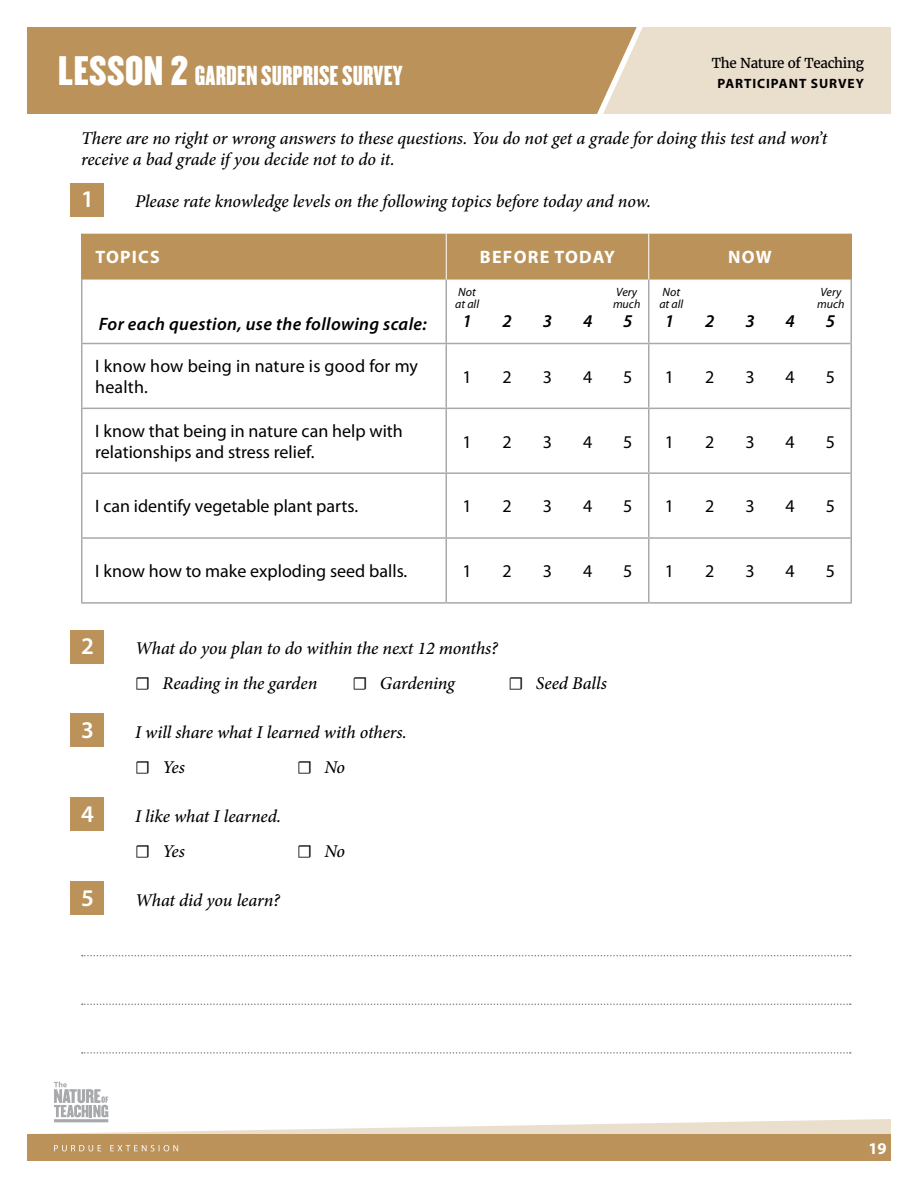
<style>
.page{position:relative;width:918px;height:1188px;background:#fff}
.page>*{position:absolute;margin:0;border:0;box-sizing:border-box;transform-origin:0 0}
.Page_Heading{font:36px "Champion HTF Welterweight";letter-spacing:.01em;color:#fff}
.t1{font:24px "Champion HTF Lightweight";color:#fff}
.WS-Heading{font:600 24px "Myriad Pro";color:#fff}
.WS-Body{font:600 24px "Myriad Pro";color:#fff}
.WS-Body-2{font:18px/21.6px "Myriad Pro";color:#000}
.WS-Body-3{font:italic 500 18px/21.6px "Minion Pro";letter-spacing:-.005em;color:#000}
.WS-Heading-2{font:italic 500 18px "Minion Pro";letter-spacing:-.005em;color:#000}
.WS-Body-4{font:italic 600 18px "Myriad Pro";letter-spacing:.02em;color:#000}
.WS-Body-5{font:700 18px "Myriad Pro";letter-spacing:.07em;color:#fff}
.t2{font:700 16.5px "Myriad Pro";color:#000}
.t3{font:700 16.5px "Myriad Pro";color:#fff}
.t4{font:13.5px "Merriweather";letter-spacing:-.025em;color:#000}
.t5{font:700 13.5px "Myriad Pro";letter-spacing:.07em;color:#000}
.t6{font:italic 12px/12px "Myriad Pro";color:#000}
</style>
<div class="page">
<div style="left:27px;top:27px;width:576px;height:87px;background:#bb935a"></div>
<svg style="left:603px;top:27px;width:288px;height:87px"></svg>
<div style="left:27px;top:1134px;width:864px;height:27px;background:#bb935a"></div>
<svg style="left:39px;top:1082px;width:852px;height:52px"></svg>
<svg style="left:54px;top:1145px;width:124px;height:6px"></svg>
<div style="left:70px;top:184px;width:34px;height:33px;background:#bb935a"></div>
<div style="left:70px;top:630px;width:34px;height:34px;background:#bb935a"></div>
<div style="left:70px;top:713px;width:34px;height:34px;background:#bb935a"></div>
<div style="left:70px;top:797px;width:34px;height:34px;background:#bb935a"></div>
<div style="left:70px;top:881px;width:34px;height:34px;background:#bb935a"></div>
<svg style="left:82px;top:955px;width:769px;height:1px"></svg>
<svg style="left:82px;top:1004px;width:769px;height:1px"></svg>
<svg style="left:82px;top:1052px;width:769px;height:2px"></svg>
<div style="left:82px;top:234px;width:768px;height:46px;background:#bb935a"></div>
<hr style="left:446px;top:234px;width:1px;height:46px;background:#fff">
<hr style="left:648px;top:234px;width:1px;height:46px;background:#fff">
<hr style="left:81px;top:343px;width:366px;height:1px;background:#a7a9ac">
<hr style="left:81px;top:408px;width:366px;height:1px;background:#a7a9ac">
<hr style="left:81px;top:472px;width:366px;height:2px;background:#a7a9ac">
<hr style="left:81px;top:537px;width:366px;height:2px;background:#a7a9ac">
<hr style="left:81px;top:602px;width:365px;height:2px;background:#a7a9ac">
<hr style="left:446px;top:280px;width:1px;height:63px;background:#a7a9ac">
<hr style="left:446px;top:344px;width:1px;height:64px;background:#a7a9ac">
<hr style="left:446px;top:409px;width:1px;height:63px;background:#a7a9ac">
<hr style="left:446px;top:474px;width:1px;height:63px;background:#a7a9ac">
<hr style="left:446px;top:539px;width:1px;height:63px;background:#a7a9ac">
<hr style="left:447px;top:343px;width:202px;height:1px;background:#a7a9ac">
<hr style="left:447px;top:408px;width:202px;height:1px;background:#a7a9ac">
<hr style="left:447px;top:472px;width:202px;height:2px;background:#a7a9ac">
<hr style="left:447px;top:537px;width:202px;height:2px;background:#a7a9ac">
<hr style="left:446px;top:602px;width:204px;height:2px;background:#a7a9ac">
<hr style="left:648px;top:280px;width:2px;height:63px;background:#a7a9ac">
<hr style="left:648px;top:344px;width:2px;height:64px;background:#a7a9ac">
<hr style="left:648px;top:409px;width:2px;height:63px;background:#a7a9ac">
<hr style="left:648px;top:474px;width:2px;height:63px;background:#a7a9ac">
<hr style="left:648px;top:539px;width:2px;height:63px;background:#a7a9ac">
<hr style="left:850px;top:280px;width:2px;height:64px;background:#a7a9ac">
<hr style="left:850px;top:343px;width:2px;height:65px;background:#a7a9ac">
<hr style="left:850px;top:408px;width:2px;height:65px;background:#a7a9ac">
<hr style="left:850px;top:473px;width:2px;height:65px;background:#a7a9ac">
<hr style="left:850px;top:538px;width:2px;height:64px;background:#a7a9ac">
<hr style="left:649px;top:343px;width:201px;height:1px;background:#a7a9ac">
<hr style="left:649px;top:408px;width:201px;height:1px;background:#a7a9ac">
<hr style="left:649px;top:472px;width:201px;height:2px;background:#a7a9ac">
<hr style="left:649px;top:537px;width:201px;height:2px;background:#a7a9ac">
<hr style="left:650px;top:602px;width:202px;height:2px;background:#a7a9ac">
<hr style="left:850px;top:234px;width:2px;height:46px;background:#bb935a">
<hr style="left:81px;top:280px;width:1px;height:63px;background:#a7a9ac">
<hr style="left:81px;top:344px;width:1px;height:64px;background:#a7a9ac">
<hr style="left:81px;top:409px;width:1px;height:63px;background:#a7a9ac">
<hr style="left:81px;top:474px;width:1px;height:63px;background:#a7a9ac">
<hr style="left:81px;top:539px;width:1px;height:63px;background:#a7a9ac">
<hr style="left:81px;top:234px;width:1px;height:46px;background:#bb935a">
<p class="Page_Heading" style="left:58px;top:46px;width:131px">LESSON 2</p>
<h1 class="t1" style="left:195px;top:59px;width:210px">GARDEN SURPRISE SURVEY</h1>
<p class="t4" style="left:712px;top:54px;width:154px">The Nature of Teaching</p>
<p class="t5" style="left:717px;top:75px;width:148px">PARTICIPANT SURVEY</p>
<p class="WS-Body-3" style="left:81px;top:127px;width:748px">There are no right or wrong answers to these questions. You do not get a grade for doing this test and won’t receive a bad grade if you decide not to do it.</p>
<p class="WS-Body" style="left:81px;top:184px;width:14px">1</p>
<p class="WS-Body-3" style="left:135px;top:191px;width:518px">Please rate knowledge levels on the following topics before today and now.</p>
<p class="WS-Body-5" style="left:95px;top:246px;width:66px">TOPICS</p>
<p class="WS-Body-5" style="left:480px;top:246px;width:137px">BEFORE TODAY</p>
<p class="WS-Body-5" style="left:728px;top:246px;width:45px">NOW</p>
<p class="t2" style="left:53px;top:145px;width:54px">NAME:</p>
<p class="t6" style="left:455px;top:286px;width:25px">Not at all</p>
<p class="t6" style="left:659px;top:286px;width:25px">Not at all</p>
<p class="t6" style="left:613px;top:286px;width:29px">Very much</p>
<p class="t6" style="left:817px;top:286px;width:29px">Very much</p>
<p class="WS-Body-4" style="left:99px;top:313px;width:329px">For each question, use the following scale:</p>
<p class="WS-Body-4" style="left:462px;top:310px;width:11px">1</p>
<p class="WS-Body-4" style="left:503px;top:310px;width:11px">2</p>
<p class="WS-Body-4" style="left:543px;top:310px;width:11px">3</p>
<p class="WS-Body-4" style="left:583px;top:310px;width:11px">4</p>
<p class="WS-Body-4" style="left:623px;top:310px;width:11px">5</p>
<p class="WS-Body-4" style="left:665px;top:310px;width:11px">1</p>
<p class="WS-Body-4" style="left:705px;top:310px;width:11px">2</p>
<p class="WS-Body-4" style="left:745px;top:310px;width:11px">3</p>
<p class="WS-Body-4" style="left:786px;top:310px;width:11px">4</p>
<p class="WS-Body-4" style="left:826px;top:310px;width:11px">5</p>
<p class="WS-Body-2" style="left:95px;top:355px;width:324px">I know how being in nature is good for my health.</p>
<p class="WS-Body-2" style="left:462px;top:366px;width:11px">1</p>
<p class="WS-Body-2" style="left:503px;top:366px;width:11px">2</p>
<p class="WS-Body-2" style="left:543px;top:366px;width:11px">3</p>
<p class="WS-Body-2" style="left:583px;top:366px;width:11px">4</p>
<p class="WS-Body-2" style="left:623px;top:366px;width:11px">5</p>
<p class="WS-Body-2" style="left:665px;top:366px;width:11px">1</p>
<p class="WS-Body-2" style="left:705px;top:366px;width:11px">2</p>
<p class="WS-Body-2" style="left:745px;top:366px;width:11px">3</p>
<p class="WS-Body-2" style="left:786px;top:366px;width:11px">4</p>
<p class="WS-Body-2" style="left:826px;top:366px;width:11px">5</p>
<p class="WS-Body-2" style="left:95px;top:420px;width:309px">I know that being in nature can help with relationships and stress relief.</p>
<p class="WS-Body-2" style="left:462px;top:430px;width:11px">1</p>
<p class="WS-Body-2" style="left:503px;top:430px;width:11px">2</p>
<p class="WS-Body-2" style="left:543px;top:430px;width:11px">3</p>
<p class="WS-Body-2" style="left:583px;top:430px;width:11px">4</p>
<p class="WS-Body-2" style="left:623px;top:430px;width:11px">5</p>
<p class="WS-Body-2" style="left:665px;top:430px;width:11px">1</p>
<p class="WS-Body-2" style="left:705px;top:430px;width:11px">2</p>
<p class="WS-Body-2" style="left:745px;top:430px;width:11px">3</p>
<p class="WS-Body-2" style="left:786px;top:430px;width:11px">4</p>
<p class="WS-Body-2" style="left:826px;top:430px;width:11px">5</p>
<p class="WS-Body-2" style="left:95px;top:495px;width:264px">I can identify vegetable plant parts.</p>
<p class="WS-Body-2" style="left:462px;top:495px;width:11px">1</p>
<p class="WS-Body-2" style="left:503px;top:495px;width:11px">2</p>
<p class="WS-Body-2" style="left:543px;top:495px;width:11px">3</p>
<p class="WS-Body-2" style="left:583px;top:495px;width:11px">4</p>
<p class="WS-Body-2" style="left:623px;top:495px;width:11px">5</p>
<p class="WS-Body-2" style="left:665px;top:495px;width:11px">1</p>
<p class="WS-Body-2" style="left:705px;top:495px;width:11px">2</p>
<p class="WS-Body-2" style="left:745px;top:495px;width:11px">3</p>
<p class="WS-Body-2" style="left:786px;top:495px;width:11px">4</p>
<p class="WS-Body-2" style="left:826px;top:495px;width:11px">5</p>
<p class="WS-Body-2" style="left:95px;top:560px;width:314px">I know how to make exploding seed balls.</p>
<p class="WS-Body-2" style="left:462px;top:560px;width:11px">1</p>
<p class="WS-Body-2" style="left:503px;top:560px;width:11px">2</p>
<p class="WS-Body-2" style="left:543px;top:560px;width:11px">3</p>
<p class="WS-Body-2" style="left:583px;top:560px;width:11px">4</p>
<p class="WS-Body-2" style="left:623px;top:560px;width:11px">5</p>
<p class="WS-Body-2" style="left:665px;top:560px;width:11px">1</p>
<p class="WS-Body-2" style="left:705px;top:560px;width:11px">2</p>
<p class="WS-Body-2" style="left:745px;top:560px;width:11px">3</p>
<p class="WS-Body-2" style="left:786px;top:560px;width:11px">4</p>
<p class="WS-Body-2" style="left:826px;top:560px;width:11px">5</p>
<p class="WS-Heading" style="left:81px;top:631px;width:14px">2</p>
<p class="WS-Heading-2" style="left:135px;top:636px;width:364px">What do you plan to do within the next 12 months?</p>
<p class="WS-Heading-2" style="left:135px;top:671px;width:184px">☐ Reading in the garden</p>
<p class="WS-Heading-2" style="left:352px;top:671px;width:104px">☐ Gardening</p>
<p class="WS-Heading-2" style="left:508px;top:671px;width:100px">☐ Seed Balls</p>
<p class="WS-Heading" style="left:81px;top:715px;width:14px">3</p>
<p class="WS-Heading-2" style="left:135px;top:720px;width:273px">I will share what I learned with others.</p>
<p class="WS-Heading-2" style="left:135px;top:755px;width:51px">☐ Yes</p>
<p class="WS-Heading-2" style="left:297px;top:755px;width:50px">☐ No</p>
<p class="WS-Heading" style="left:81px;top:799px;width:14px">4</p>
<p class="WS-Heading-2" style="left:135px;top:804px;width:148px">I like what I learned.</p>
<p class="WS-Heading-2" style="left:135px;top:839px;width:51px">☐ Yes</p>
<p class="WS-Heading-2" style="left:297px;top:839px;width:50px">☐ No</p>
<p class="WS-Heading" style="left:81px;top:883px;width:14px">5</p>
<p class="WS-Heading-2" style="left:135px;top:888px;width:146px">What did you learn?</p>
<p class="t3" style="left:868px;top:1137px;width:20px">19</p>
</div>
